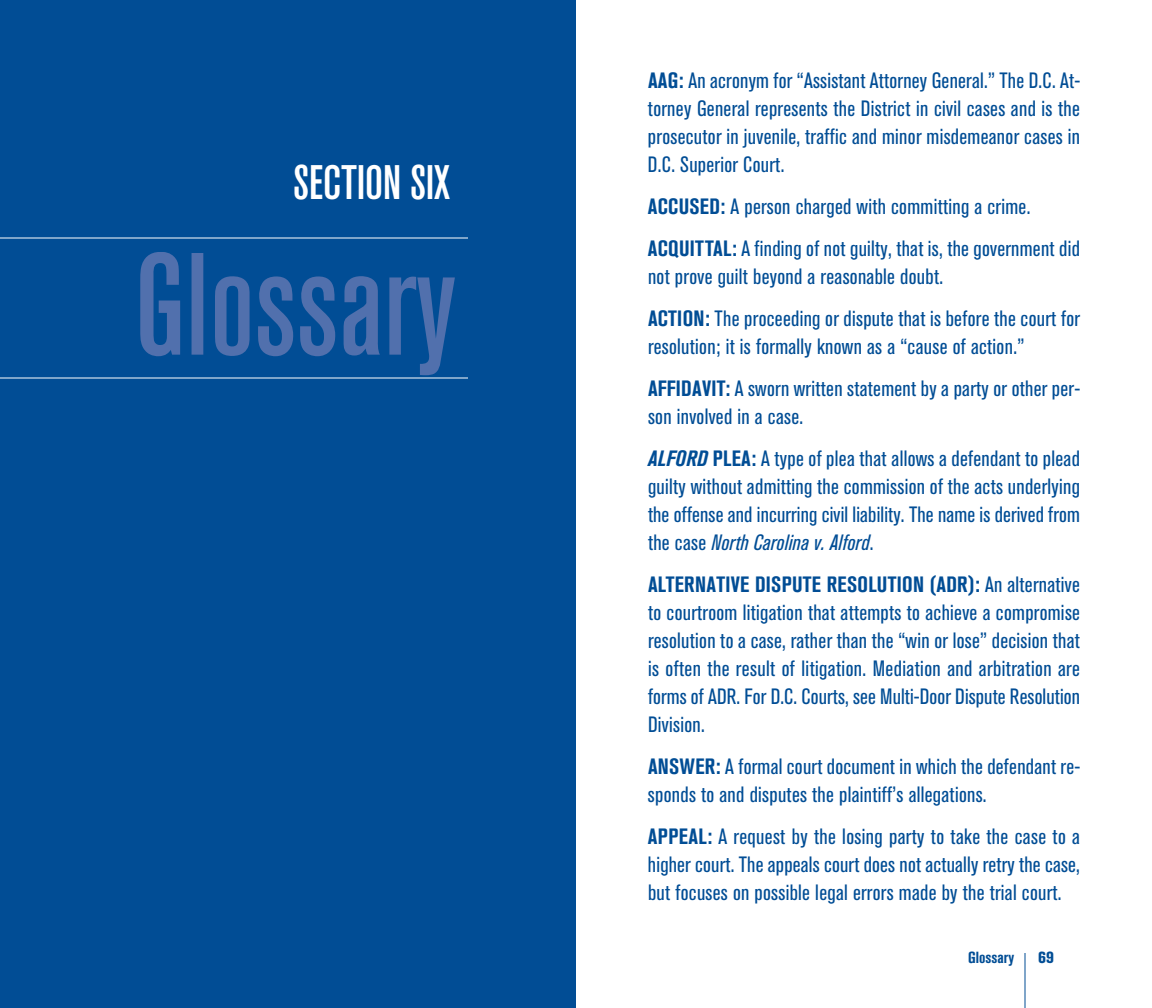
<style>
.page{position:relative;width:1152px;height:1008px;background:#fff}
.page>*{position:absolute;margin:0;border:0;box-sizing:border-box;transform-origin:0 0}
.t1{font:48px "Akzidenz Grotesk BQ Md Cnd Alt";color:#fff}
.t2{font:condensed 22px/28px "Akzidenz Grotesk BQ";letter-spacing:.015em;color:#014d95}
.t3{font:700 condensed 16px "Akzidenz Grotesk BQ";color:#014d95}
.t4{font:800 condensed 16px "Akzidenz Grotesk BQ";color:#014d95}
.s1{font-weight:700}
.s2{font-weight:700;font-style:italic}
.s3{font-style:italic}
</style>
<div class="page">
<hr style="left:1025px;top:953px;width:1px;height:55px;background:#014d95">
<div style="left:0;top:0;width:576px;height:1008px;background:#014d95"></div>
<svg style="left:140px;top:252px;width:315px;height:123px"></svg>
<hr style="left:0;top:238px;width:468px;height:1px;background:#fff">
<hr style="left:0;top:378px;width:468px;height:1px;background:#fff">
<h1 class="t1" style="left:293px;top:165px;width:158px">SECTION SIX</h1>
<p class="t2" style="left:648px;top:68px;width:434px;text-align:justify"><span class="s1">AAG:</span> An acronym for “Assistant Attorney General.” The D.C. At&shy;torney General represents the District in civil cases and is the prosecutor in juvenile, traffic and minor misdemeanor cases in D.C. Superior Court.</p>
<p class="t2" style="left:648px;top:187px;width:434px;line-height:42px"><span class="s1">ACCUSED:</span> A person charged with committing a crime.<br><span class="s1">ACQUITTAL:</span> A finding of not guilty, that is, the government did</p>
<p class="t2" style="left:648px;top:257px;width:434px;line-height:42px">not prove guilt beyond a reasonable doubt.<br><span class="s1">ACTION:</span> The proceeding or dispute that is before the court for</p>
<p class="t2" style="left:648px;top:327px;width:434px;line-height:42px">resolution; it is formally known as a “cause of action.”<br><span class="s1">AFFIDAVIT:</span> A sworn written statement by a party or other per-</p>
<p class="t2" style="left:648px;top:397px;width:434px;line-height:42px">son involved in a case.<br><span class="s2">ALFORD</span> <span class="s1">PLEA:</span> A type of plea that allows a defendant to plead</p>
<p class="t2" style="left:648px;top:474px;width:434px;text-align:justify">guilty without admitting the commission of the acts underlying the offense and incurring civil liability. The name is derived from the case <span class="s3">North Carolina v. Alford</span>.</p>
<p class="t2" style="left:648px;top:572px;width:434px;text-align:justify"><span class="s1">ALTERNATIVE DISPUTE RESOLUTION (ADR):</span> An alternative to courtroom litigation that attempts to achieve a compromise resolution to a case, rather than the “win or lose” decision that is often the result of litigation. Mediation and arbitration are forms of ADR. For D.C. Courts, see Multi-Door Dispute Resolution Division.</p>
<p class="t2" style="left:648px;top:754px;width:434px"><span class="s1">ANSWER:</span> A formal court document in which the defendant re&shy;sponds to and disputes the plaintiff’s allegations.</p>
<p class="t2" style="left:648px;top:824px;width:434px;text-align:justify"><span class="s1">APPEAL:</span> A request by the losing party to take the case to a higher court. The appeals court does not actually retry the case, but focuses on possible legal errors made by the trial court.</p>
<p class="t3" style="left:968px;top:952px;width:47px">Glossary</p>
<p class="t4" style="left:1038px;top:952px;width:17px">69</p>
</div>
